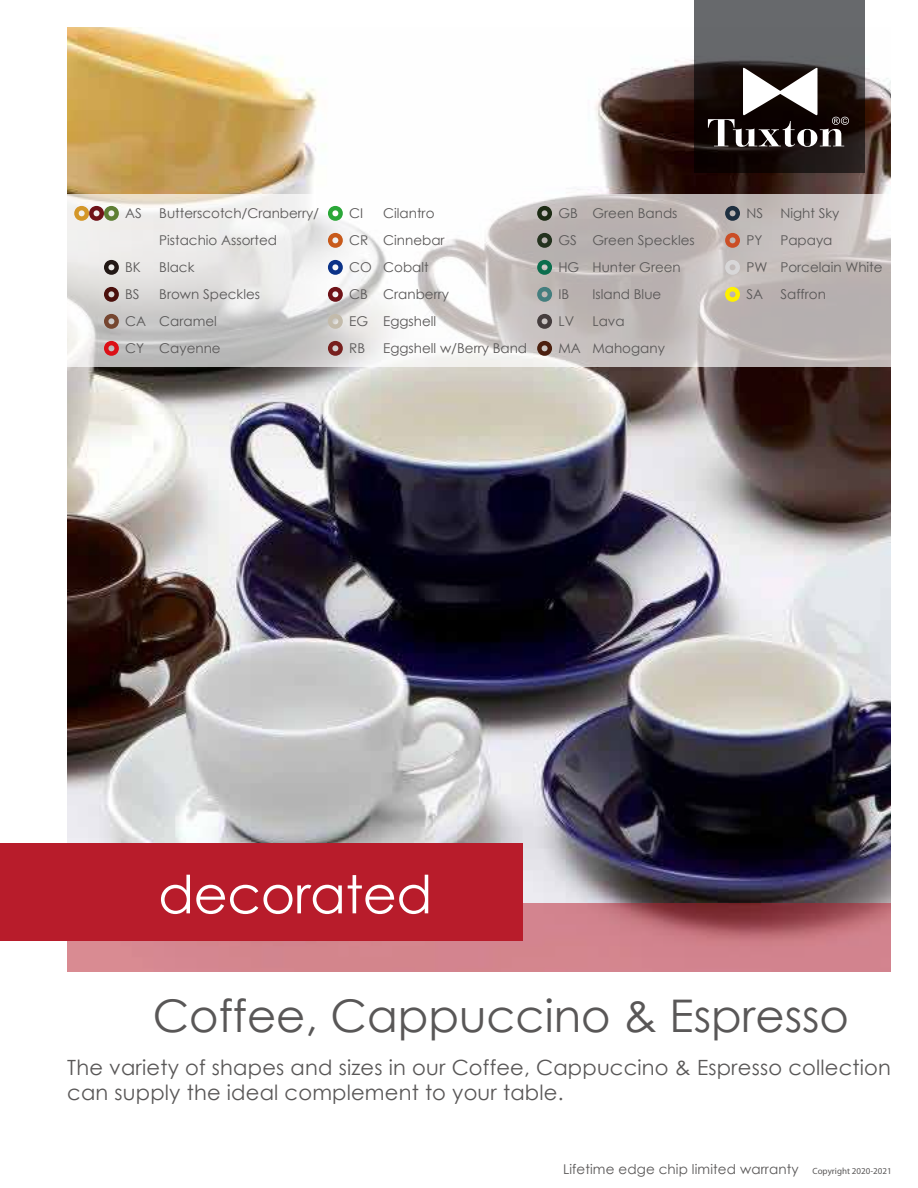
<style>
.page{position:relative;width:918px;height:1188px;background:#fff}
.page>*{position:absolute;margin:0;border:0;box-sizing:border-box;transform-origin:0 0}
.t1{font:52.5px "Century Gothic";letter-spacing:-.01em;color:#fff}
.t2{font:45px "Century Gothic";color:#595757}
.t3{font:21px/25.2px "Century Gothic";letter-spacing:.01em;color:#595757}
.t4{font:13.5px/27px "Century Gothic";color:#595757}
.t5{font:9px "Myriad";color:#595757}
</style>
<div class="page">
<img style="left:67px;top:27px;width:824px;height:876px">
<svg style="left:694px;top:0;width:171px;height:173px;background:#484647"></svg>
<svg style="left:67px;top:903px;width:824px;height:69px;background:#c77881"></svg>
<div style="left:0;top:843px;width:523px;height:97px;background:#b81c2b"></div>
<svg style="left:708px;top:67px;width:141px;height:80px"></svg>
<svg style="left:67px;top:194px;width:824px;height:172px"></svg>
<svg style="left:104px;top:341px;width:15px;height:15px"></svg>
<svg style="left:537px;top:314px;width:15px;height:15px"></svg>
<svg style="left:537px;top:287px;width:15px;height:15px"></svg>
<svg style="left:537px;top:260px;width:15px;height:15px"></svg>
<svg style="left:537px;top:233px;width:15px;height:15px"></svg>
<svg style="left:537px;top:206px;width:15px;height:15px"></svg>
<svg style="left:725px;top:233px;width:15px;height:15px"></svg>
<svg style="left:725px;top:206px;width:15px;height:15px"></svg>
<svg style="left:104px;top:260px;width:15px;height:15px"></svg>
<svg style="left:74px;top:206px;width:45px;height:15px"></svg>
<svg style="left:104px;top:314px;width:15px;height:15px"></svg>
<svg style="left:104px;top:287px;width:15px;height:15px"></svg>
<svg style="left:328px;top:314px;width:15px;height:15px"></svg>
<svg style="left:328px;top:260px;width:15px;height:15px"></svg>
<svg style="left:328px;top:233px;width:15px;height:15px"></svg>
<svg style="left:328px;top:206px;width:15px;height:15px"></svg>
<svg style="left:328px;top:287px;width:15px;height:15px"></svg>
<svg style="left:328px;top:341px;width:15px;height:15px"></svg>
<svg style="left:725px;top:287px;width:15px;height:15px"></svg>
<svg style="left:725px;top:260px;width:15px;height:15px"></svg>
<svg style="left:537px;top:341px;width:15px;height:15px"></svg>
<p class="t4" style="left:125px;top:200px;width:18px">AS</p>
<p class="t4" style="left:125px;top:254px;width:22px">BK<br>BS<br>CA<br>CY</p>
<p class="t4" style="left:159px;top:200px;width:161px">Butterscotch/Cranberry/<br>Pistachio Assorted<br>Black<br>Brown Speckles<br>Caramel<br>Cayenne</p>
<p class="t4" style="left:349px;top:200px;width:24px">CI<br>CR<br>CO<br>CB<br>EG<br>RB</p>
<p class="t4" style="left:383px;top:200px;width:145px">Cilantro<br>Cinnebar<br>Cobalt<br>Cranberry<br>Eggshell<br>Eggshell w/Berry Band</p>
<p class="t4" style="left:558px;top:200px;width:24px">GB<br>GS<br>HG<br>IB<br>LV<br>MA</p>
<p class="t4" style="left:592px;top:200px;width:104px">Green Bands<br>Green Speckles<br>Hunter Green<br>Island Blue<br>Lava<br>Mahogany</p>
<p class="t4" style="left:746px;top:200px;width:22px">NS<br>PY<br>PW<br>SA</p>
<p class="t4" style="left:780px;top:200px;width:104px">Night Sky<br>Papaya<br>Porcelain White<br>Saffron</p>
<h1 class="t1" style="left:158px;top:858px;width:276px">decorated</h1>
<h2 class="t2" style="left:153px;top:985px;width:698px">Coffee, Cappuccino &amp; Espresso</h2>
<h3 class="t3" style="left:67px;top:1054px;width:825px">The variety of shapes and sizes in our Coffee, Cappuccino &amp; Espresso collection can supply the ideal complement to your table.</h3>
<p class="t4" style="left:563px;top:1155px;width:237px">Lifetime edge chip limited warranty</p>
<p class="t5" style="left:813px;top:1166px;width:81px">Copyright 2020-2021</p>
</div>
